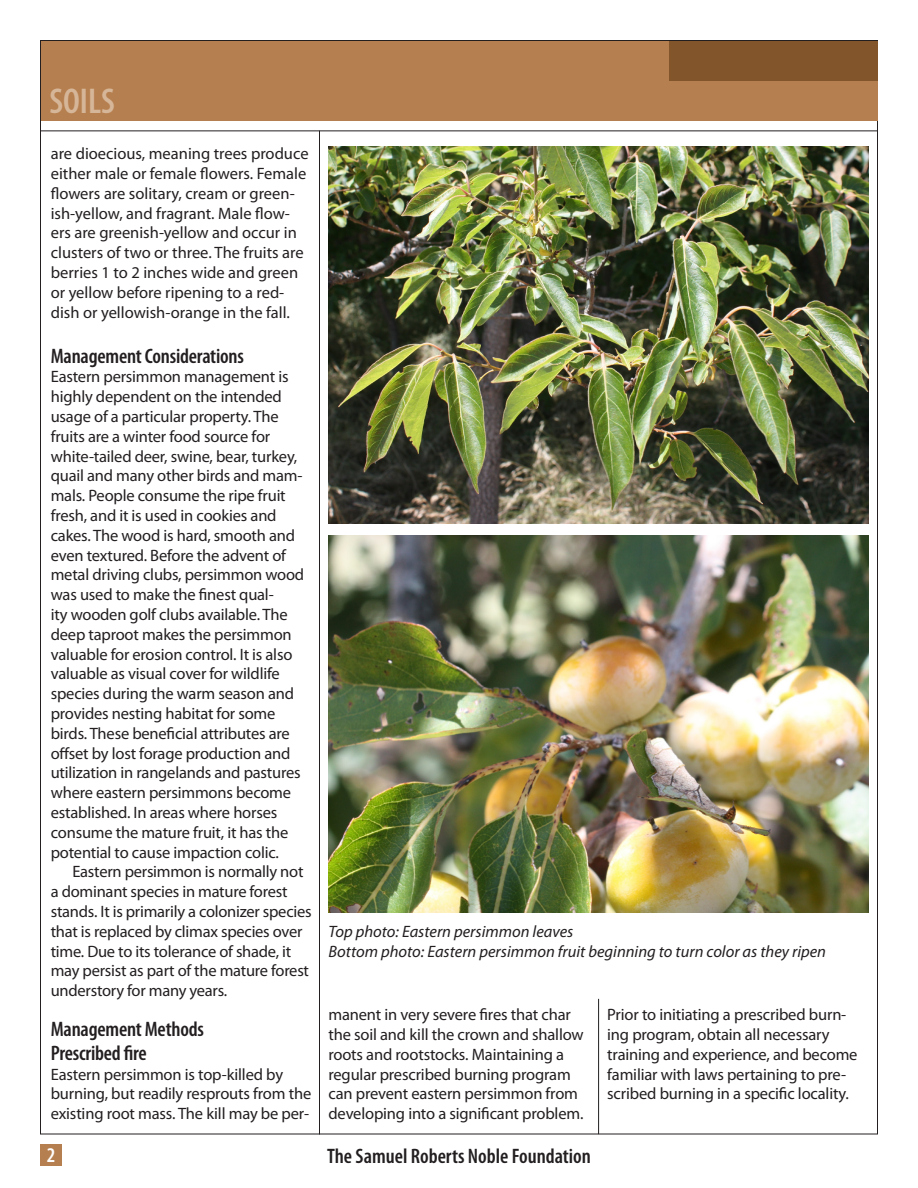
<style>
.page{position:relative;width:918px;height:1188px;background:#fff}
.page>*{position:absolute;margin:0;border:0;box-sizing:border-box;transform-origin:0 0}
.t1{font:600 condensed 36px "Myriad Pro";color:#d6b699}
.Headings_within_body{font:600 condensed 21px "Myriad Pro";letter-spacing:-.01em;color:#231f20}
.t2{font:600 condensed 21px "Myriad Pro";color:#fff}
.Body_Text{font:16.5px/19.8px "Myriad Pro";letter-spacing:-.01em;color:#231f20}
.t3{font:italic 16.5px "Myriad Pro";color:#231f20}
</style>
<div class="page">
<hr style="left:40px;top:130px;width:838px;height:1px;background:#231f20">
<hr style="left:319px;top:131px;width:1px;height:1003px;background:#231f20">
<hr style="left:598px;top:999px;width:1px;height:135px;background:#231f20">
<div style="left:40px;top:1144px;width:22px;height:22px;background:#b67f4f"></div>
<div style="left:41px;top:41px;width:836px;height:79px;background:#b67f4f"></div>
<div style="left:669px;top:41px;width:208px;height:39px;background:#82552a"></div>
<img style="left:328px;top:536px;width:541px;height:377px">
<img style="left:328px;top:147px;width:541px;height:377px">
<p class="t1" style="left:50px;top:79px;width:67px">SOILS</p>
<p class="Body_Text" style="left:51px;top:144px;width:259px">are dioecious, meaning trees produce either male or female flowers. Female flowers are solitary, cream or green&shy;ish-yellow, and fragrant. Male flow&shy;ers are greenish-yellow and occur in clusters of two or three. The fruits are berries 1 to 2 inches wide and green or yellow before ripening to a red&shy;dish or yellowish-orange in the fall.</p>
<p class="Headings_within_body" style="left:51px;top:343px;width:195px">Management Considerations</p>
<p class="Body_Text" style="left:51px;top:367px;width:255px">Eastern persimmon management is highly dependent on the intended usage of a particular property. The fruits are a winter food source for white-tailed deer, swine, bear, turkey, quail and many other birds and mam&shy;mals. People consume the ripe fruit fresh, and it is used in cookies and cakes. The wood is hard, smooth and even textured. Before the advent of metal driving clubs, persimmon wood was used to make the finest qual-<br>ity wooden golf clubs available. The deep taproot makes the persimmon valuable for erosion control. It is also valuable as visual cover for wildlife species during the warm season and provides nesting habitat for some birds. These beneficial attributes are offset by lost forage production and utilization in rangelands and pastures where eastern persimmons become established. In areas where horses consume the mature fruit, it has the potential to cause impaction colic.</p>
<p class="Body_Text" style="left:51px;top:862px;width:262px;text-indent:22px">Eastern persimmon is normally not a dominant species in mature forest stands. It is primarily a colonizer species that is replaced by climax species over time. Due to its tolerance of shade, it may persist as part of the mature forest understory for many years.</p>
<p class="Headings_within_body" style="left:51px;top:1016px;width:155px">Management Methods</p>
<p class="Headings_within_body" style="left:51px;top:1040px;width:97px">Prescribed fire</p>
<p class="Body_Text" style="left:51px;top:1064px;width:262px">Eastern persimmon is top-killed by burning, but readily resprouts from the existing root mass. The kill may be per-</p>
<p class="t3" style="left:329px;top:922px;width:246px">Top photo: Eastern persimmon leaves</p>
<p class="t3" style="left:329px;top:941px;width:499px">Bottom photo: Eastern persimmon fruit beginning to turn color as they ripen</p>
<p class="Body_Text" style="left:328px;top:1004px;width:257px">manent in very severe fires that char the soil and kill the crown and shallow roots and rootstocks. Maintaining a regular prescribed burning program can prevent eastern persimmon from developing into a significant problem.</p>
<p class="Body_Text" style="left:607px;top:1004px;width:252px">Prior to initiating a prescribed burn&shy;ing program, obtain all necessary training and experience, and become familiar with laws pertaining to pre&shy;scribed burning in a specific locality.</p>
<p class="t2" style="left:47px;top:1142px;width:10px">2</p>
<p class="Headings_within_body" style="left:327px;top:1143px;width:265px">The Samuel Roberts Noble Foundation</p>
</div>
